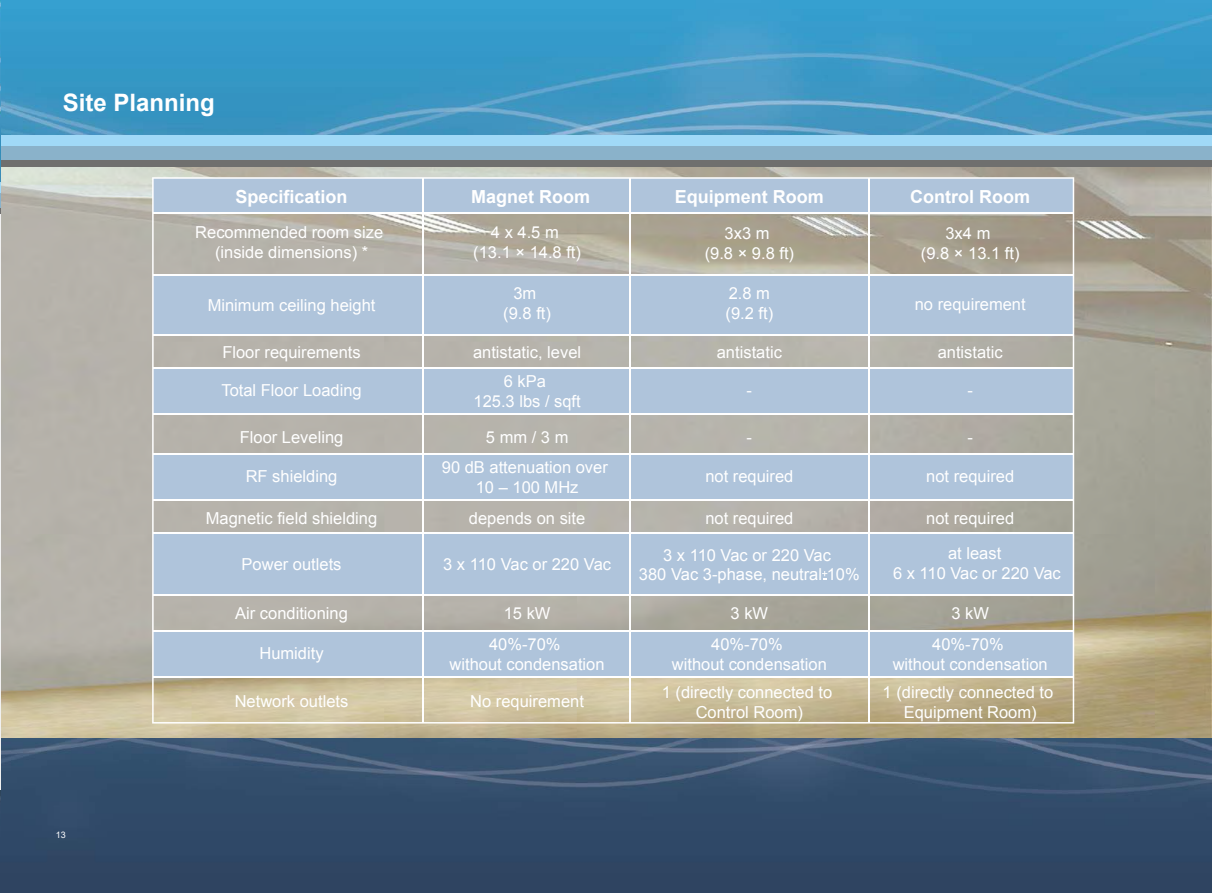
<style>
.page{position:relative;width:1212px;height:893px;background:#fff}
.page>*{position:absolute;margin:0;border:0;box-sizing:border-box;transform-origin:0 0}
.t1{font:700 24px "Arial";color:#fff}
.t2{font:700 18px "Arial";color:#fff}
.t3{font:16.5px/19.8px "Arial";color:#fff;text-align:center}
.t4{font:9px "Arial";color:#fff}
</style>
<div class="page">
<img style="left:1px;top:0;width:1211px;height:893px">
<img style="left:1px;top:167px;width:1211px;height:571px">
<svg style="left:152px;top:177px;width:922px;height:546px;background:#b6bec4"></svg>
<svg style="left:822px;top:571px;width:5px;height:9px"></svg>
<div style="left:0;top:157px;width:1212px;height:10px;background:#6f6f6e"></div>
<div style="left:0;top:146px;width:1212px;height:14px;background:#8ab2ca"></div>
<div style="left:0;top:135px;width:1212px;height:11px;background:#a0d9f7"></div>
<img style="left:0;top:0;width:1px;height:893px">
<img style="left:0;top:174px;width:1px;height:644px">
<h1 class="t1" style="left:63px;top:87px;width:154px">Site Planning</h1>
<p class="t4" style="left:56px;top:829px;width:12px">13</p>
<p class="t2" style="left:236px;top:185px;width:114px">Specification</p>
<p class="t3" style="left:195px;top:222px;width:189px">Recommended room size (inside dimensions) *</p>
<p class="t3" style="left:208px;top:296px;width:169px">Minimum ceiling height</p>
<p class="t3" style="left:222px;top:342px;width:140px">Floor requirements</p>
<p class="t3" style="left:221px;top:381px;width:142px">Total Floor Loading</p>
<p class="t3" style="left:240px;top:427px;width:105px">Floor Leveling</p>
<p class="t3" style="left:246px;top:467px;width:93px">RF shielding</p>
<p class="t3" style="left:206px;top:508px;width:173px">Magnetic field shielding</p>
<p class="t3" style="left:242px;top:554px;width:101px">Power outlets</p>
<p class="t3" style="left:235px;top:604px;width:114px">Air conditioning</p>
<p class="t3" style="left:259px;top:644px;width:66px">Humidity</p>
<p class="t3" style="left:235px;top:691px;width:115px">Network outlets</p>
<p class="t2" style="left:471px;top:185px;width:120px">Magnet Room</p>
<p class="t3" style="left:473px;top:222px;width:109px">4 x 4.5 m (13.1 × 14.8 ft)</p>
<p class="t3" style="left:503px;top:284px;width:49px">3m (9.8 ft)</p>
<p class="t3" style="left:473px;top:338px;width:110px;line-height:29.4px">antistatic, level<br>6 kPa</p>
<p class="t3" style="left:473px;top:384px;width:109px;line-height:35.8px">125.3 lbs / sqft<br>5 mm / 3 m</p>
<p class="t3" style="left:442px;top:458px;width:168px">90 dB attenuation over<br>10 – 100 MHz</p>
<p class="t3" style="left:469px;top:508px;width:118px">depends on site</p>
<p class="t3" style="left:443px;top:554px;width:169px">3 x 110 Vac or 220 Vac</p>
<p class="t3" style="left:489px;top:598px;width:73px;line-height:31px">15 kW<br>40%-70%</p>
<p class="t3" style="left:450px;top:655px;width:157px">without condensation</p>
<p class="t3" style="left:470px;top:691px;width:115px">No requirement</p>
<p class="t2" style="left:675px;top:185px;width:151px">Equipment Room</p>
<p class="t3" style="left:705px;top:224px;width:91px">3x3 m<br>(9.8 × 9.8 ft)</p>
<p class="t3" style="left:725px;top:284px;width:49px;text-align:left">2.8 m (9.2 ft)</p>
<p class="t3" style="left:717px;top:342px;width:67px">antistatic</p>
<p class="t3" style="left:747px;top:381px;width:7px">-</p>
<p class="t3" style="left:747px;top:427px;width:7px">-</p>
<p class="t3" style="left:705px;top:467px;width:90px">not required</p>
<p class="t3" style="left:705px;top:508px;width:90px">not required</p>
<p class="t2" style="left:910px;top:185px;width:121px">Control Room</p>
<p class="t3" style="left:921px;top:224px;width:100px">3x4 m<br>(9.8 × 13.1 ft)</p>
<p class="t3" style="left:915px;top:294px;width:112px">no requirement</p>
<p class="t3" style="left:938px;top:342px;width:67px">antistatic</p>
<p class="t3" style="left:967px;top:381px;width:7px">-</p>
<p class="t3" style="left:967px;top:427px;width:7px">-</p>
<p class="t3" style="left:926px;top:467px;width:90px">not required</p>
<p class="t3" style="left:926px;top:508px;width:90px">not required</p>
<p class="t3" style="left:639px;top:545px;width:222px">3 x 110 Vac or 220 Vac<br>380 Vac 3-phase, neutral 10%</p>
<p class="t3" style="left:893px;top:544px;width:169px">at least<br>6 x 110 Vac or 220 Vac</p>
<p class="t3" style="left:711px;top:598px;width:73px;line-height:31px">3 kW<br>40%-70%</p>
<p class="t3" style="left:662px;top:651px;width:172px;line-height:27.6px">without condensation<br>1 (directly connected to</p>
<p class="t3" style="left:696px;top:702px;width:109px">Control Room)</p>
<p class="t3" style="left:932px;top:598px;width:73px;line-height:31px">3 kW<br>40%-70%</p>
<p class="t3" style="left:883px;top:651px;width:172px;line-height:27.6px">without condensation<br>1 (directly connected to</p>
<p class="t3" style="left:904px;top:702px;width:134px">Equipment Room)</p>
</div>
